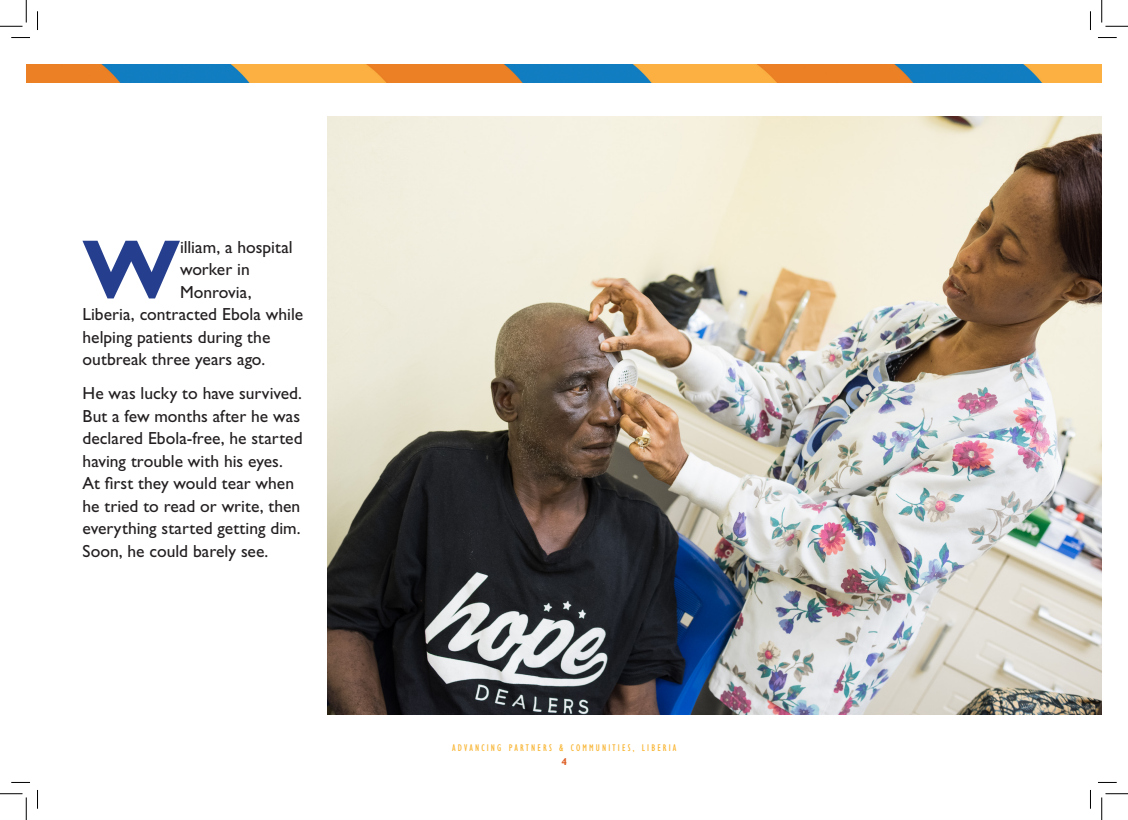
<style>
.page{position:relative;width:1128px;height:820px;background:#fff}
.page>*{position:absolute;margin:0;border:0;box-sizing:border-box;transform-origin:0 0}
.Drop_Cap{font:700 83.5px "Gill Sans Std";color:#253f8e}
.text{font:17.5px/22.5px "Gill Sans Std";color:#231f20}
.Drop_Cap-2{font:17.5px "Gill Sans Std";color:#231f20}
.t1{font:condensed 10px "Gill Sans Std";letter-spacing:.215em;color:#f8b431}
.t2{font:700 10px "Gill Sans Std";color:#de6026}
</style>
<div class="page">
<img style="left:298px;top:64px;width:803px;height:18px">
<img style="left:26px;top:64px;width:272px;height:18px">
<img style="left:327px;top:116px;width:774px;height:598px">
<svg style="left:11px;top:37px;width:19px;height:1px"></svg>
<svg style="left:1098px;top:37px;width:18px;height:1px"></svg>
<svg style="left:12px;top:781px;width:18px;height:1px"></svg>
<svg style="left:1098px;top:781px;width:18px;height:1px"></svg>
<svg style="left:37px;top:11px;width:1px;height:19px"></svg>
<svg style="left:37px;top:790px;width:1px;height:18px"></svg>
<svg style="left:1090px;top:11px;width:1px;height:19px"></svg>
<svg style="left:1090px;top:790px;width:1px;height:18px"></svg>
<svg style="left:0;top:0;width:27px;height:27px"></svg>
<svg style="left:0;top:793px;width:27px;height:26px"></svg>
<svg style="left:1101px;top:0;width:26px;height:27px"></svg>
<svg style="left:1101px;top:793px;width:26px;height:26px"></svg>
<p class="Drop_Cap" style="left:82px;top:220px;width:99px">W</p>
<p class="Drop_Cap-2" style="left:180px;top:236px;width:114px">illiam, a hospital</p>
<p class="Drop_Cap-2" style="left:180px;top:259px;width:71px">worker in</p>
<p class="Drop_Cap-2" style="left:180px;top:281px;width:73px">Monrovia,</p>
<p class="Drop_Cap-2" style="left:82px;top:304px;width:222px">Liberia, contracted Ebola while</p>
<p class="Drop_Cap-2" style="left:82px;top:326px;width:189px">helping patients during the</p>
<p class="Drop_Cap-2" style="left:82px;top:349px;width:184px">outbreak three years ago.</p>
<p class="text" style="left:82px;top:382px;width:221px">He was lucky to have survived.<br>But a few months after he was declared Ebola-free, he started having trouble with his eyes.<br>At first they would tear when he tried to read or write, then everything started getting dim.<br>Soon, he could barely see.</p>
<p class="t1" style="left:452px;top:742px;width:226px">ADVANCING PARTNERS &amp; COMMUNITIES, LIBERIA</p>
<p class="t2" style="left:561px;top:755px;width:7px">4</p>
</div>
